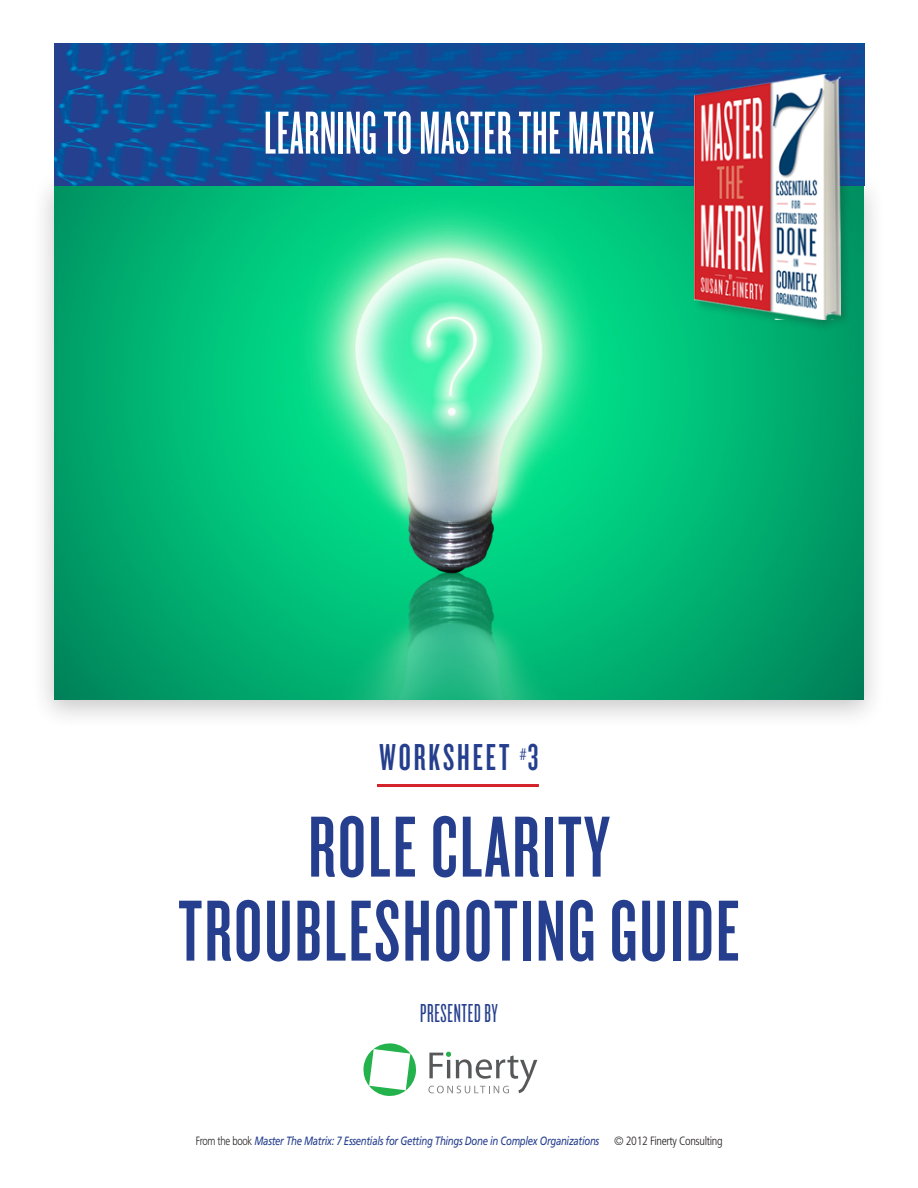
<style>
.page{position:relative;width:918px;height:1188px;background:#fff}
.page>*{position:absolute;margin:0;border:0;box-sizing:border-box;transform-origin:0 0}
.Pull_Quote{font:90px "Knockout HTF47 Bantamweight";letter-spacing:.025em;color:#253f8e}
.Knockout{font:63px "Knockout HTF46 Flyweight";letter-spacing:.01em;color:#fff}
.Pull_Quote-2{font:39px "Knockout HTF47 Bantamweight";letter-spacing:.075em;color:#253f8e}
.Knockout-2{font:27px "Knockout HTF26 Junior Flyweight";letter-spacing:.025em;color:#253f8e}
.Pull_Quote-3{font:17.55px "Knockout HTF47 Bantamweight";color:#253f8e}
.t1{font:italic 12px "Frutiger";letter-spacing:-.03em;color:#253f8e;scale:.8 1}
.s1{font-weight:300;font-style:normal;color:#231f20}
.s2{font-weight:300;font-style:normal;font-stretch:condensed;color:#231f20}
</style>
<div class="page">
<div style="left:31px;top:169px;width:856px;height:560px;background:#231f20;opacity:.25"></div>
<img style="left:54px;top:185px;width:810px;height:515px">
<svg style="left:54px;top:43px;width:810px;height:142px;background:#144b96"></svg>
<svg style="left:363px;top:1043px;width:53px;height:53px"></svg>
<svg style="left:428px;top:1052px;width:109px;height:41px"></svg>
<hr style="left:377px;top:784px;width:162px;height:3px;background:#d3222a">
<div style="left:692px;top:73px;width:160px;height:259px;background:#231f20;opacity:.25"></div>
<img style="left:695px;top:75px;width:145px;height:245px">
<p class="Knockout" style="left:264px;top:102px;width:391px">LEARNING T0 MASTER THEMATRIX</p>
<p class="Pull_Quote-2" style="left:380px;top:738px;width:131px">WORKSHEET</p>
<p class="Pull_Quote-3" style="left:520px;top:746px;width:8px">#</p>
<p class="Pull_Quote-2" style="left:528px;top:738px;width:12px">3</p>
<p class="Pull_Quote" style="left:308px;top:802px;width:303px">ROLE CLARITY</p>
<p class="Pull_Quote" style="left:178px;top:886px;width:563px">TROUBLESHOOTING GUIDE</p>
<p class="Knockout-2" style="left:420px;top:1000px;width:79px">PRESENTED BY</p>
<p class="t1" style="left:196px;top:1134px;width:660px"><span class="s1">From the book</span> Master The Matrix: 7 Essentials for Getting Things Done in Complex Organizations <span class="s2">© 2012 Finerty Consulting</span></p>
</div>
